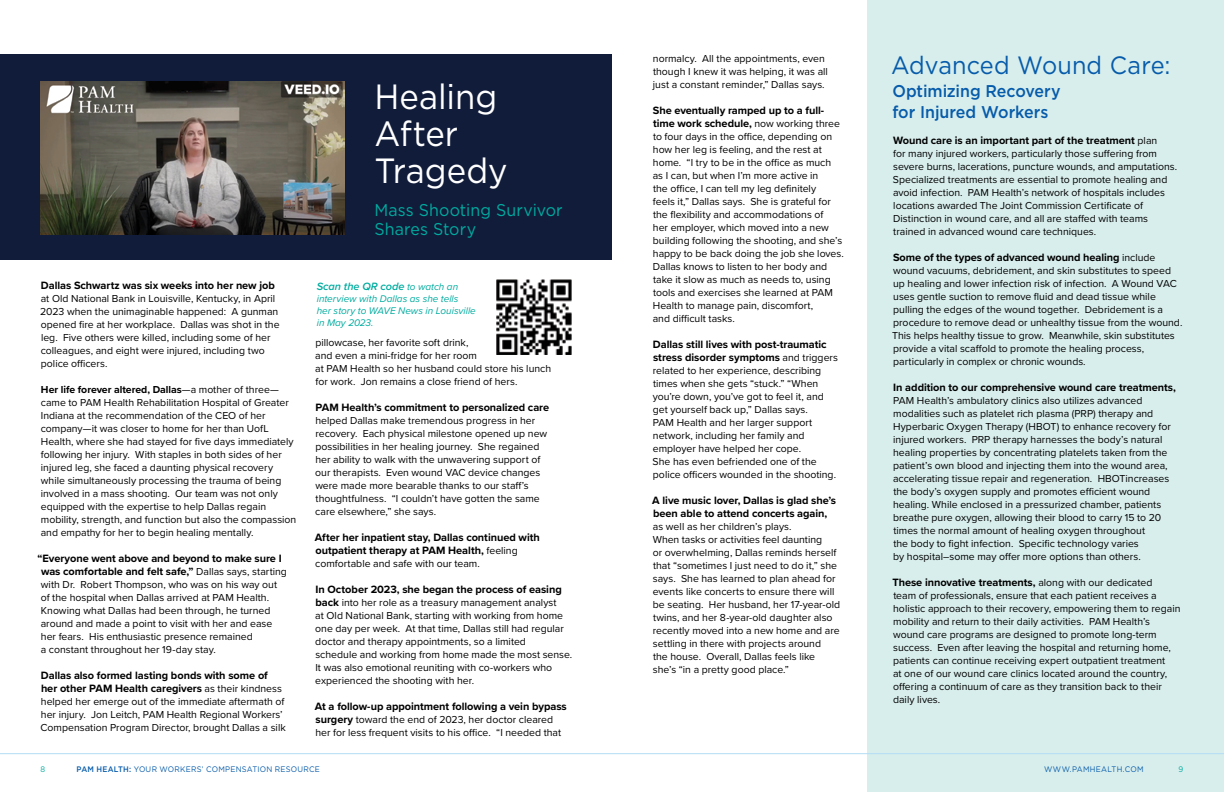
<style>
.page{position:relative;width:1224px;height:792px;background:#fff}
.page>*{position:absolute;margin:0;border:0;box-sizing:border-box;transform-origin:0 0}
.t1{font:35px/37px "Gotham";color:#fff;scale:.94 1}
.t2{font:25px "Gotham";letter-spacing:.005em;color:#065baa;scale:.94 1}
.t3{font:500 17px/21px "Gotham";letter-spacing:-.005em;color:#065baa;scale:.94 1}
.t4{font:17px/19px "Gotham";letter-spacing:.005em;color:#00aca0;scale:.94 1}
.t5{font:700 11px/13px "Proxima Nova";letter-spacing:-.005em;color:#000}
.t6{font:italic 600 11px "Proxima Nova";letter-spacing:-.005em;color:#00aca0}
.t7{font:10.5px/13px "Proxima Nova";color:#000}
.t8{font:italic 10px/12px "Proxima Nova";color:#00aca0}
.t9{font:8px "Gotham";letter-spacing:.035em;color:#065baa;scale:.94 1}
.t10{font:8px "Gotham";color:#00aca0;scale:.94 1}
.s1{font-weight:700}
.s2{font-weight:400;font-size:10.5px}
.s3{font-weight:400;font-size:10px}
.s4{font-weight:700;font-size:11px}
.s5{font-weight:500}
</style>
<div class="page">
<div style="left:868px;top:0;width:356px;height:792px;background:#d8eeec"></div>
<div style="left:0;top:54px;width:612px;height:205px;background:#111c3a"></div>
<img style="left:496px;top:279px;width:76px;height:75px">
<img style="left:40px;top:81px;width:305px;height:153px">
<hr style="left:0;top:753px;width:1224px;height:1px;background:#b4ddf6">
<p class="t5" style="left:41px;top:279px;width:235px">Dallas Schwartz was six weeks into her new job</p>
<p class="t7" style="left:40px;top:292px;width:241px">at Old National Bank in Louisville, Kentucky, in April 2023 when the unimaginable happened: A gunman opened fire at her workplace. Dallas was shot in the leg. Five others were killed, including some of her colleagues, and eight were injured, including two police officers.</p>
<p class="t7" style="left:41px;top:383px;width:257px"><span class="s1">Her life forever altered, Dallas</span>—a mother of three— came to PAM Health Rehabilitation Hospital of Greater Indiana at the recommendation of the CEO of her company—it was closer to home for her than UofL Health, where she had stayed for five days immediately following her injury. With staples in both sides of her injured leg, she faced a daunting physical recovery while simultaneously processing the trauma of being involved in a mass shooting. Our team was not only equipped with the expertise to help Dallas regain mobility, strength, and function but also the compassion and empathy for her to begin healing mentally.</p>
<p class="t5" style="left:37px;top:552px;width:251px;text-align:center">“Everyone went above and beyond to make sure I was comfortable and felt safe,” <span class="s2">Dallas says, starting</span></p>
<p class="t7" style="left:41px;top:578px;width:238px">with Dr. Robert Thompson, who was on his way out of the hospital when Dallas arrived at PAM Health.<br>Knowing what Dallas had been through, he turned around and made a point to visit with her and ease her fears. His enthusiastic presence remained<br>a constant throughout her 19-day stay.</p>
<p class="t5" style="left:41px;top:669px;width:242px">Dallas also formed lasting bonds with some of her other PAM Health caregivers <span class="s2">as their kindness</span></p>
<p class="t7" style="left:40px;top:695px;width:247px">helped her emerge out of the immediate aftermath of her injury. Jon Leitch, PAM Health Regional Workers’<br>Compensation Program Director, brought Dallas a silk</p>
<h1 class="t1" style="left:374px;top:77px;width:143px">Healing<br>After<br>Tragedy</h1>
<h3 class="t4" style="left:374px;top:200px;width:202px">Mass Shooting Survivor<br>Shares Story</h3>
<p class="t6" style="left:317px;top:278px;width:143px">Scan the QR code <span class="s3">to watch an</span></p>
<p class="t8" style="left:317px;top:292px;width:161px">interview with Dallas as she tells<br>her story to WAVE News in Louisville in May 2023.</p>
<p class="t7" style="left:315px;top:336px;width:237px">pillowcase, her favorite soft drink,<br>and even a mini-fridge for her room<br>at PAM Health so her husband could store his lunch for work. Jon remains a close friend of hers.</p>
<p class="t5" style="left:315px;top:401px;width:235px">PAM Health’s commitment to personalized care</p>
<p class="t7" style="left:315px;top:414px;width:233px">helped Dallas make tremendous progress in her recovery. Each physical milestone opened up new possibilities in her healing journey. She regained her ability to walk with the unwavering support of our therapists. Even wound VAC device changes were made more bearable thanks to our staff’s thoughtfulness. “I couldn’t have gotten the same care elsewhere,” she says.</p>
<p class="t5" style="left:315px;top:531px;width:227px">After her inpatient stay, Dallas continued with outpatient therapy at PAM Health, <span class="s2">feeling</span></p>
<p class="t7" style="left:315px;top:557px;width:166px">comfortable and safe with our team.</p>
<p class="t5" style="left:315px;top:583px;width:248px">In October 2023, she began the process of easing</p>
<p class="t7" style="left:315px;top:596px;width:259px"><span class="s4">back</span> into her role as a treasury management analyst<br>at Old National Bank, starting with working from home one day per week. At that time, Dallas still had regular doctor and therapy appointments, so a limited<br>schedule and working from home made the most sense.<br>It was also emotional reuniting with co-workers who experienced the shooting with her.</p>
<p class="t5" style="left:315px;top:700px;width:253px">At a follow-up appointment following a vein bypass</p>
<p class="t7" style="left:315px;top:713px;width:247px"><span class="s4">surgery</span> toward the end of 2023, her doctor cleared her for less frequent visits to his office. “I needed that</p>
<p class="t7" style="left:653px;top:52px;width:177px">normalcy. All the appointments, even though I knew it was helping, it was all just a constant reminder,” Dallas says.</p>
<p class="t5" style="left:653px;top:104px;width:189px">She eventually ramped up to a full&shy;time work schedule, <span class="s2">now working three</span></p>
<p class="t7" style="left:653px;top:130px;width:193px">to four days in the office, depending on how her leg is feeling, and the rest at home. “I try to be in the office as much as I can, but when I’m more active in<br>the office, I can tell my leg definitely<br>feels it,” Dallas says. She is grateful for the flexibility and accommodations of<br>her employer, which moved into a new building following the shooting, and she’s happy to be back doing the job she loves.<br>Dallas knows to listen to her body and take it slow as much as needs to, using tools and exercises she learned at PAM Health to manage pain, discomfort,<br>and difficult tasks.</p>
<p class="t5" style="left:653px;top:338px;width:187px">Dallas still lives with post-traumatic stress disorder symptoms <span class="s2">and triggers</span></p>
<p class="t7" style="left:653px;top:364px;width:185px">related to her experience, describing times when she gets “stuck.” “When you’re down, you’ve got to feel it, and get yourself back up,” Dallas says.<br>PAM Health and her larger support network, including her family and employer have helped her cope.<br>She has even befriended one of the police officers wounded in the shooting.</p>
<p class="t5" style="left:652px;top:494px;width:185px">A live music lover, Dallas is glad she’s been able to attend concerts again,</p>
<p class="t7" style="left:653px;top:520px;width:189px">as well as her children’s plays.<br>When tasks or activities feel daunting<br>or overwhelming, Dallas reminds herself that “sometimes I just need to do it,” she says. She has learned to plan ahead for events like concerts to ensure there will be seating. Her husband, her 17-year-old twins, and her 8-year-old daughter also recently moved into a new home and are settling in there with projects around<br>the house. Overall, Dallas feels like she’s “in a pretty good place.”</p>
<h2 class="t2" style="left:891px;top:49px;width:299px">Advanced Wound Care:</h2>
<h3 class="t3" style="left:892px;top:80px;width:180px">Optimizing Recovery for Injured Workers</h3>
<p class="t5" style="left:893px;top:134px;width:266px">Wound care is an important part of the treatment <span class="s2">plan</span></p>
<p class="t7" style="left:893px;top:147px;width:286px">for many injured workers, particularly those suffering from severe burns, lacerations, puncture wounds, and amputations.<br>Specialized treatments are essential to promote healing and avoid infection. PAM Health’s network of hospitals includes locations awarded The Joint Commission Certificate of Distinction in wound care, and all are staffed with teams trained in advanced wound care techniques.</p>
<p class="t5" style="left:893px;top:251px;width:264px">Some of the types of advanced wound healing <span class="s2">include</span></p>
<p class="t7" style="left:892px;top:264px;width:292px">wound vacuums, debridement, and skin substitutes to speed up healing and lower infection risk of infection. A Wound VAC uses gentle suction to remove fluid and dead tissue while pulling the edges of the wound together. Debridement is a procedure to remove dead or unhealthy tissue from the wound.<br>This helps healthy tissue to grow. Meanwhile, skin substitutes provide a vital scaffold to promote the healing process, particularly in complex or chronic wounds.</p>
<p class="t5" style="left:893px;top:381px;width:284px">In addition to our comprehensive wound care treatments,</p>
<p class="t7" style="left:893px;top:394px;width:279px">PAM Health’s ambulatory clinics also utilizes advanced modalities such as platelet rich plasma (PRP) therapy and Hyperbaric Oxygen Therapy (HBOT) to enhance recovery for injured workers. PRP therapy harnesses the body’s natural healing properties by concentrating platelets taken from the patient’s own blood and injecting them into the wound area, accelerating tissue repair and regeneration. HBOTincreases the body’s oxygen supply and promotes efficient wound healing. While enclosed in a pressurized chamber, patients breathe pure oxygen, allowing their blood to carry 15 to 20 times the normal amount of healing oxygen throughout<br>the body to fight infection. Specific technology varies<br>by hospital–some may offer more options than others.</p>
<p class="t5" style="left:892px;top:576px;width:261px">These innovative treatments, <span class="s2">along with our dedicated</span></p>
<p class="t7" style="left:893px;top:589px;width:289px">team of professionals, ensure that each patient receives a holistic approach to their recovery, empowering them to regain mobility and return to their daily activities. PAM Health’s wound care programs are designed to promote long-term success. Even after leaving the hospital and returning home, patients can continue receiving expert outpatient treatment<br>at one of our wound care clinics located around the country, offering a continuum of care as they transition back to their daily lives.</p>
<p class="t10" style="left:40px;top:764px;width:7px">8</p>
<p class="t9" style="left:76px;top:764px;width:261px"><span class="s5">PAM HEALTH:</span> YOUR WORKERS’ COMPENSATION RESOURCE</p>
<p class="t9" style="left:1044px;top:764px;width:107px">WWW.PAMHEALTH.COM</p>
<p class="t10" style="left:1179px;top:764px;width:7px">9</p>
</div>
